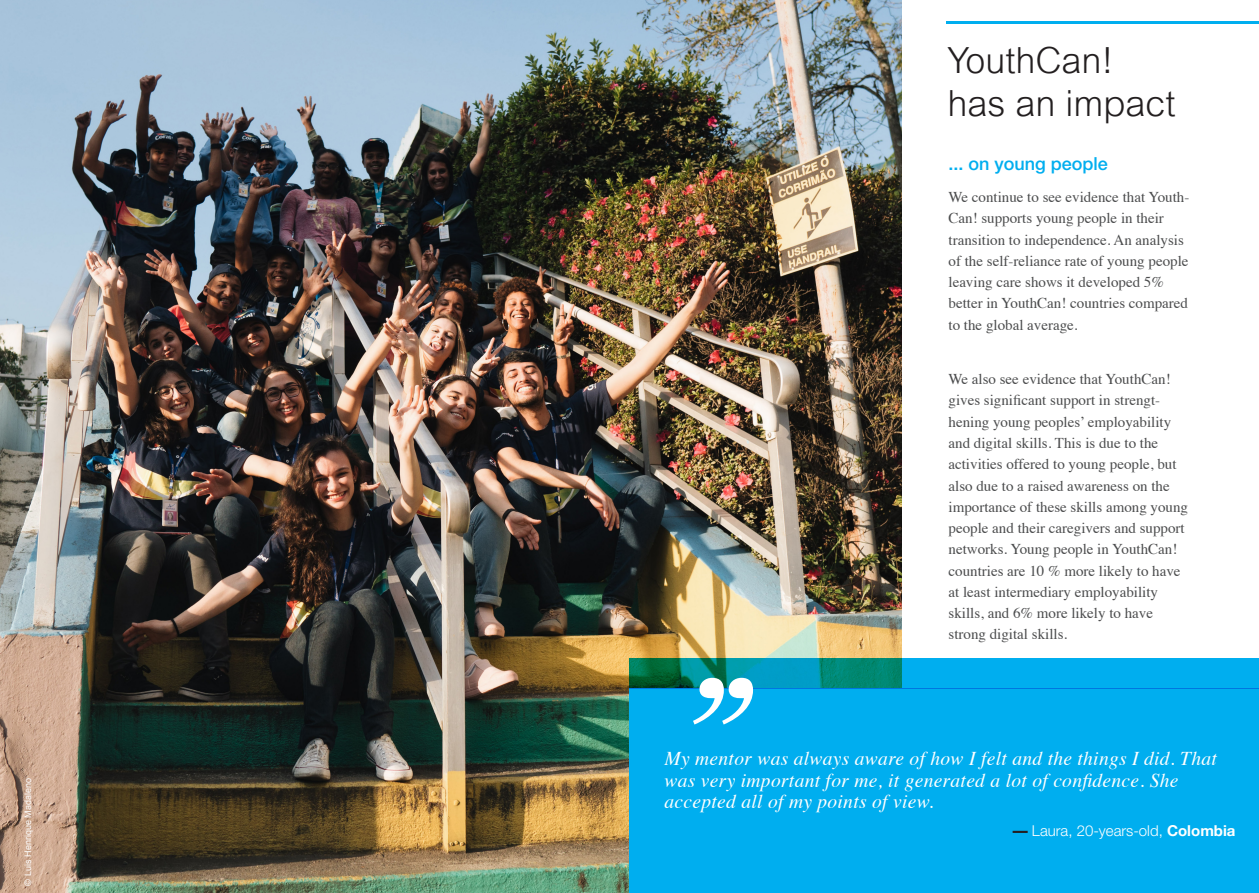
<style>
.page{position:relative;width:1259px;height:893px;background:#fff}
.page>*{position:absolute;margin:0;border:0;box-sizing:border-box;transform-origin:0 0}
.t1{font:300 36px "Arial";color:#231f20}
.Quote_3{font:italic 19.5px/21.3px "Times";letter-spacing:.015em;color:#fff}
.t2{font:500 18px "Helvetica Neue LT Std";color:#00aeef}
.t3{font:15px/21.3px "Times";color:#4b4c4d}
.Quote_3_Name{font:300 15px "Helvetica Neue LT Std";color:#fff}
.Fussnote{font:9px "Arial";color:#fff}
.s1{font-family:"Arial";font-weight:700;color:#231f20}
.s2{font-family:"Helvetica Neue";font-weight:700}
</style>
<div class="page">
<hr style="left:946px;top:21px;width:313px;height:3px;background:#00aeef">
<img style="left:0;top:0;width:901px;height:893px">
<div style="left:629px;top:688px;width:630px;height:205px;background:#00aeef"></div>
<svg style="left:629px;top:658px;width:630px;height:30px;background:#009dc1"></svg>
<svg style="left:693px;top:678px;width:60px;height:46px"></svg>
<p class="Fussnote" style="left:22px;top:885px;width:109px;rotate:-90deg">© Luis Henrique Madaleno</p>
<p class="t1" style="left:947px;top:40px;width:168px">YouthCan!</p>
<p class="t1" style="left:947px;top:83px;width:230px">has an impact</p>
<p class="t2" style="left:948px;top:153px;width:161px">... on young people</p>
<p class="t3" style="left:948px;top:185px;width:242px">We continue to see evidence that Youth-Can! supports young people in their transition to independence. An analysis of the self-reliance rate of young people leaving care shows it developed 5% better in YouthCan! countries compared to the global average.</p>
<p class="t3" style="left:948px;top:367px;width:224px">We also see evidence that YouthCan!</p>
<p class="t3" style="left:948px;top:388px;width:241px">gives significant support in strengt&shy;hening young peoples’ employability and digital skills. This is due to the activities offered to young people, but also due to a raised awareness on the importance of these skills among young people and their caregivers and support networks. Young people in YouthCan! countries are 10 % more likely to have at least intermediary employability skills, and 6% more likely to have strong digital skills.</p>
<p class="Quote_3" style="left:664px;top:747px;width:554px">My mentor was always aware of how I felt and the things I did. That was very important for me, it generated a lot of confidence. She accepted all of my points of view.</p>
<p class="Quote_3_Name" style="left:1012px;top:822px;width:224px"><span class="s1">—</span> Laura, 20-years-old, <span class="s2">Colombia</span></p>
</div>
